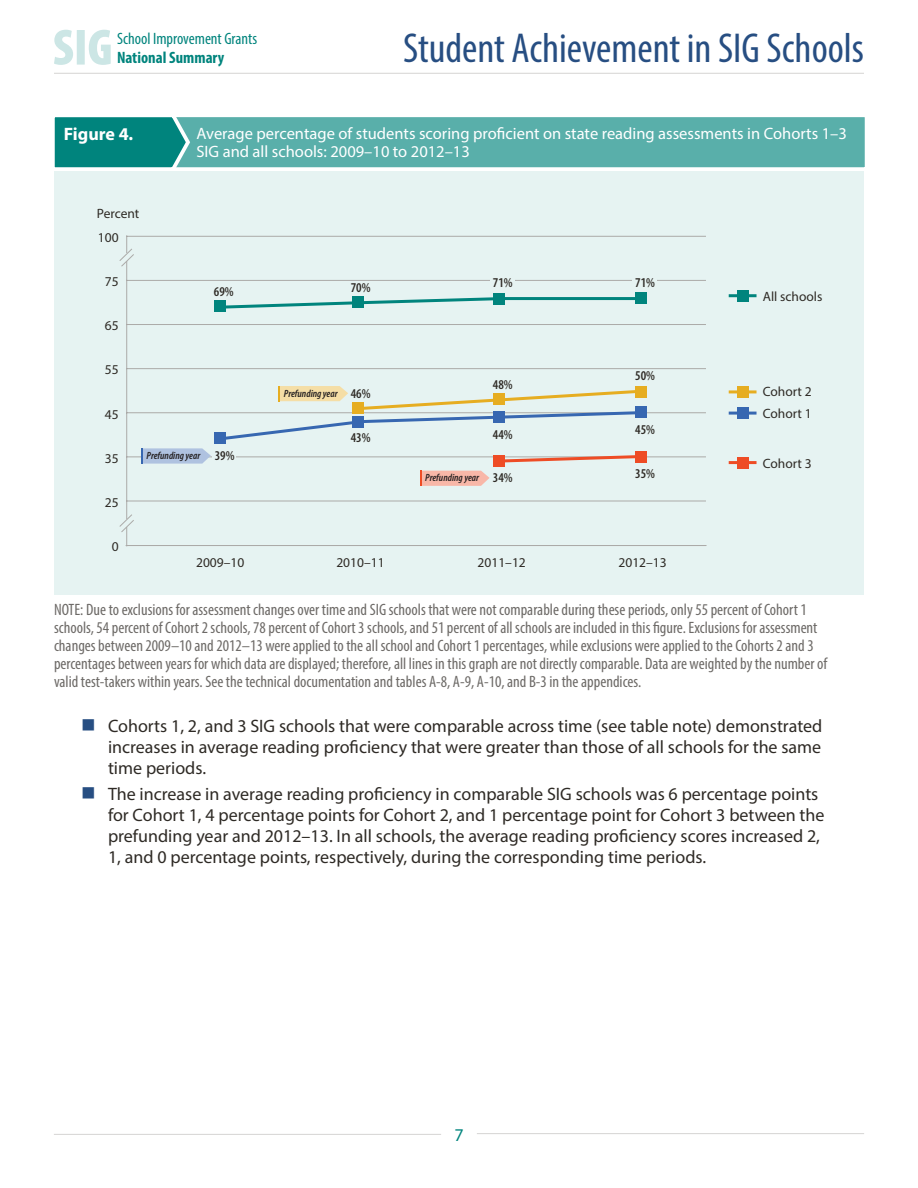
<style>
.page{position:relative;width:918px;height:1188px;background:#fff}
.page>*{position:absolute;margin:0;border:0;box-sizing:border-box;transform-origin:0 0}
.t1{font:condensed 42px "Myriad Pro";color:#274e82}
.t2{font:18px/21px "Myriad Pro";color:#2e2a25;text-align:justify}
.t3{font:700 18px "Myriad Pro";color:#fff}
.t4{font:18px "Myriad Pro";color:#00847d}
.table_fig_note{font:condensed 16.5px/18px "Myriad Pro";color:#6d6a67}
.t5{font:16.5px/18px "Myriad Pro";color:#fff}
.t6{font:condensed 16.5px "Myriad Pro";color:#00847d}
.t7{font:700 condensed 16.5px "Myriad Pro";color:#00847d}
.t8{font:13.5px "Myriad Pro";color:#2e2a25}
.t9{font:600 condensed 13.5px "Myriad Pro";color:#2e2a25}
.t10{font:italic 600 condensed 10.5px "Myriad Pro";color:#231f20}
</style>
<div class="page">
<svg style="left:54px;top:30px;width:57px;height:35px"></svg>
<hr style="left:54px;top:73px;width:810px;height:1px;background:#d5d4d3">
<div style="left:172px;top:115px;width:695px;height:54px;background:#59afaa"></div>
<div style="left:170px;top:113px;width:698px;height:58px;border:4px solid #fff"></div>
<svg style="left:54px;top:113px;width:138px;height:60px"></svg>
<div style="left:55px;top:171px;width:809px;height:424px;background:#e6f3f2"></div>
<div style="left:635px;top:292px;width:12px;height:12px;background:#00847d"></div>
<div style="left:493px;top:293px;width:12px;height:12px;background:#00847d"></div>
<hr style="left:126px;top:236px;width:580px;height:1px;background:#abaaa8">
<hr style="left:126px;top:280px;width:580px;height:1px;background:#abaaa8">
<hr style="left:126px;top:324px;width:580px;height:1px;background:#abaaa8">
<hr style="left:126px;top:368px;width:580px;height:1px;background:#abaaa8">
<hr style="left:126px;top:412px;width:580px;height:1px;background:#abaaa8">
<hr style="left:126px;top:457px;width:580px;height:1px;background:#abaaa8">
<hr style="left:126px;top:501px;width:580px;height:1px;background:#abaaa8">
<hr style="left:126px;top:545px;width:581px;height:1px;background:#abaaa8">
<hr style="left:126px;top:235px;width:1px;height:311px;background:#abaaa8">
<svg style="left:119px;top:514px;width:15px;height:19px"></svg>
<svg style="left:119px;top:248px;width:15px;height:19px"></svg>
<div style="left:493px;top:455px;width:12px;height:12px;background:#ee4c25"></div>
<div style="left:635px;top:451px;width:12px;height:12px;background:#ee4c25"></div>
<div style="left:212px;top:453px;width:24px;height:8px;background:#e6f3f2"></div>
<div style="left:632px;top:275px;width:25px;height:8px;background:#e6f3f2"></div>
<div style="left:490px;top:276px;width:25px;height:8px;background:#e6f3f2"></div>
<div style="left:214px;top:432px;width:12px;height:12px;background:#3767b1"></div>
<div style="left:214px;top:300px;width:12px;height:12px;background:#00847d"></div>
<svg style="left:226px;top:296px;width:409px;height:13px"></svg>
<svg style="left:505px;top:455px;width:130px;height:8px"></svg>
<div style="left:737px;top:407px;width:12px;height:12px;background:#3767b1"></div>
<hr style="left:729px;top:412px;width:28px;height:3px;background:#3767b1">
<div style="left:737px;top:457px;width:12px;height:12px;background:#ee4c25"></div>
<hr style="left:729px;top:461px;width:28px;height:3px;background:#ee4c25">
<div style="left:737px;top:386px;width:12px;height:12px;background:#e6ad21"></div>
<hr style="left:729px;top:390px;width:28px;height:3px;background:#e6ad21">
<div style="left:737px;top:290px;width:12px;height:12px;background:#00847d"></div>
<hr style="left:729px;top:294px;width:28px;height:3px;background:#00847d">
<svg style="left:141px;top:448px;width:70px;height:16px"></svg>
<svg style="left:217px;top:386px;width:430px;height:54px"></svg>
<svg style="left:420px;top:471px;width:70px;height:15px"></svg>
<hr style="left:54px;top:1134px;width:387px;height:1px;background:#d5d4d3">
<hr style="left:477px;top:1133px;width:387px;height:1px;background:#d5d4d3">
<p class="t6" style="left:117px;top:28px;width:142px">School Improvement Grants</p>
<p class="t7" style="left:117px;top:47px;width:109px">National Summary</p>
<h1 class="t1" style="left:403px;top:23px;width:462px">Student Achievement in SIG Schools</h1>
<p class="t3" style="left:64px;top:122px;width:71px">Figure 4.</p>
<p class="t5" style="left:196px;top:124px;width:652px">Average percentage of students scoring proficient on state reading assessments in Cohorts 1–3<br>SIG and all schools: 2009–10 to 2012–13</p>
<p class="t8" style="left:97px;top:205px;width:44px">Percent</p>
<p class="t8" style="left:98px;top:229px;width:22px">100</p>
<p class="t8" style="left:105px;top:273px;width:15px">75</p>
<p class="t8" style="left:105px;top:317px;width:15px">65</p>
<p class="t8" style="left:105px;top:362px;width:15px">55</p>
<p class="t8" style="left:105px;top:406px;width:15px">45</p>
<p class="t8" style="left:105px;top:450px;width:15px">35</p>
<p class="t8" style="left:105px;top:494px;width:15px">25</p>
<p class="t8" style="left:112px;top:538px;width:8px">0</p>
<p class="t9" style="left:214px;top:284px;width:21px">69%</p>
<p class="t9" style="left:351px;top:280px;width:21px">70%</p>
<p class="t9" style="left:493px;top:275px;width:21px">71%</p>
<p class="t9" style="left:635px;top:275px;width:21px">71%</p>
<p class="t10" style="left:147px;top:449px;width:55px">Prefunding year</p>
<p class="t9" style="left:215px;top:448px;width:21px">39%</p>
<p class="t10" style="left:284px;top:387px;width:55px">Prefunding year</p>
<p class="t9" style="left:351px;top:386px;width:21px">46%</p>
<p class="t9" style="left:351px;top:431px;width:21px">43%</p>
<p class="t9" style="left:493px;top:377px;width:21px">48%</p>
<p class="t9" style="left:635px;top:368px;width:21px">50%</p>
<p class="t10" style="left:425px;top:471px;width:55px">Prefunding year</p>
<p class="t9" style="left:493px;top:427px;width:21px">44%</p>
<p class="t9" style="left:635px;top:422px;width:21px">45%</p>
<p class="t9" style="left:493px;top:470px;width:21px">34%</p>
<p class="t9" style="left:635px;top:466px;width:21px">35%</p>
<p class="t8" style="left:196px;top:554px;width:50px">2009–10</p>
<p class="t8" style="left:336px;top:554px;width:50px">2010–11</p>
<p class="t8" style="left:478px;top:554px;width:50px">2011–12</p>
<p class="t8" style="left:618px;top:554px;width:50px">2012–13</p>
<p class="t8" style="left:763px;top:288px;width:61px">All schools</p>
<p class="t8" style="left:763px;top:383px;width:50px">Cohort 2</p>
<p class="t8" style="left:763px;top:405px;width:50px">Cohort 1</p>
<p class="t8" style="left:763px;top:455px;width:50px">Cohort 3</p>
<p class="table_fig_note" style="left:54px;top:600px;width:775px">NOTE: Due to exclusions for assessment changes over time and SIG schools that were not comparable during these periods, only 55 percent of Cohort 1 schools, 54 percent of Cohort 2 schools, 78 percent of Cohort 3 schools, and 51 percent of all schools are included in this figure. Exclusions for assessment changes between 2009–10 and 2012–13 were applied to the all school and Cohort 1 percentages, while exclusions were applied to the Cohorts 2 and 3 percentages between years for which data are displayed; therefore, all lines in this graph are not directly comparable. Data are weighted by the number of valid test-takers within years. See the technical documentation and tables A-8, A-9, A-10, and B-3 in the appendices.</p>
<p class="t2" style="left:108px;top:715px;width:716px">Cohorts 1, 2, and 3 SIG schools that were comparable across time (see table note) demonstrated increases in average reading proficiency that were greater than those of all schools for the same time periods.</p>
<p class="t2" style="left:108px;top:783px;width:718px;text-align:left">The increase in average reading proficiency in comparable SIG schools was 6 percentage points for Cohort 1, 4 percentage points for Cohort 2, and 1 percentage point for Cohort 3 between the prefunding year and 2012–13. In all schools, the average reading proficiency scores increased 2, 1, and 0 percentage points, respectively, during the corresponding time periods.</p>
<p class="t4" style="left:454px;top:1124px;width:11px">7</p>
</div>
